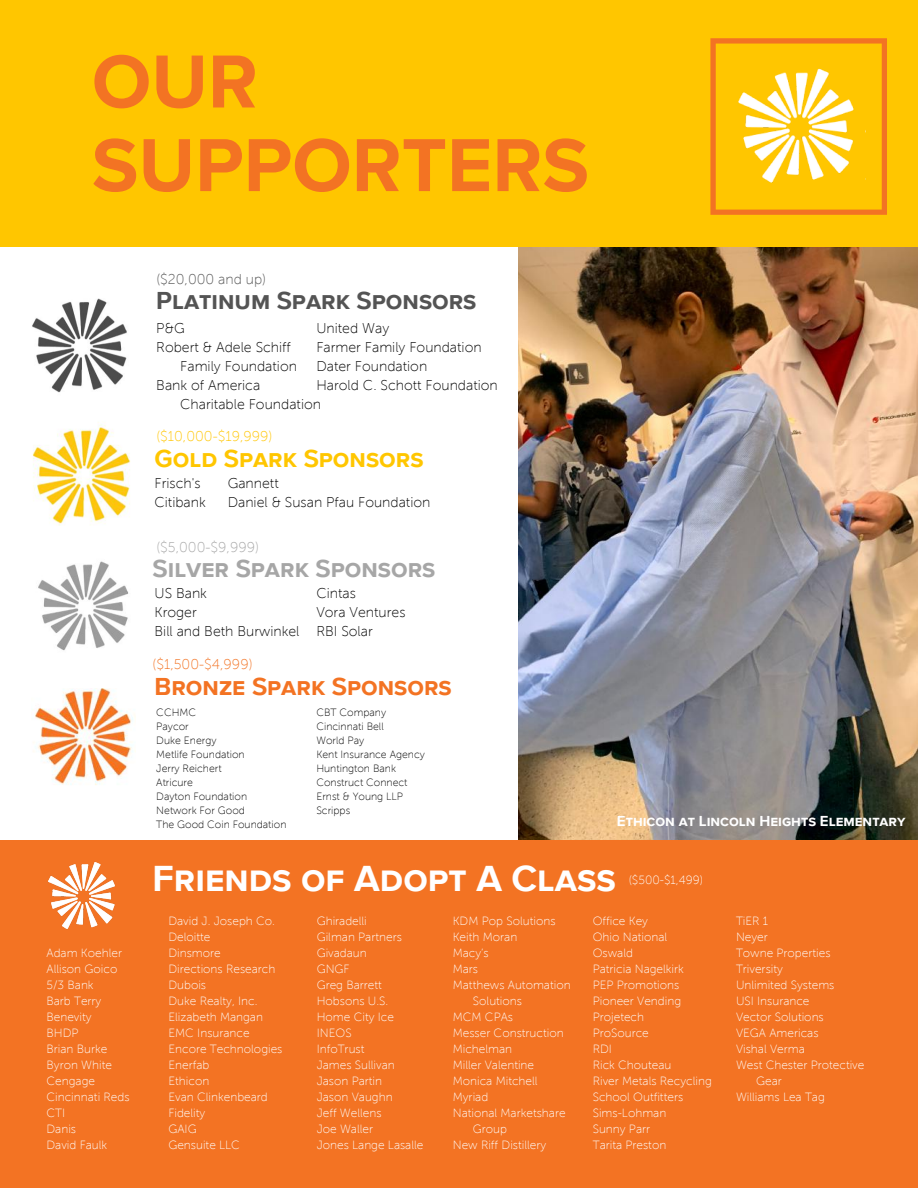
<style>
.page{position:relative;width:918px;height:1188px;background:#fff}
.page>*{position:absolute;margin:0;border:0;box-sizing:border-box;transform-origin:0 0}
.t1{font:700 77.85px/83.6px "Proxima Nova S";color:#f37323}
.t2{font:700 37.5px "Proxima Nova S";color:#fff}
.t3{font:700 25.35px "Proxima Nova S";color:#545454}
.t4{font:700 25.35px "Proxima Nova S";color:#a6a6a6}
.t5{font:700 25.35px "Proxima Nova S";color:#f37323}
.t6{font:700 25.35px "Proxima Nova S";color:#ffc600}
.t7{font:700 15px "Proxima Nova S";color:#fff}
.t8{font:14.1px/19px "Museo Sans 100";color:#000}
.t9{font:14.1px "Museo Sans 100";color:#ffc600}
.t10{font:14.1px "Museo Sans 100";color:#a6a6a6}
.t11{font:14.1px "Museo Sans 100";color:#f37323}
.t12{font:14.1px "Museo Sans 100";color:#545454}
.t13{font:11.85px/16px "Museo Sans 100";color:#fff}
.t14{font:10.5px/14px "Museo Sans 100";color:#000}
</style>
<div class="page">
<img style="left:518px;top:246px;width:400px;height:595px">
<div style="left:0;top:0;width:918px;height:246px;background:#ffc600"></div>
<svg style="left:710px;top:38px;width:177px;height:177px"></svg>
<img style="left:732px;top:61px;width:133px;height:131px">
<img style="left:32px;top:298px;width:95px;height:95px">
<img style="left:33px;top:688px;width:103px;height:97px">
<img style="left:32px;top:422px;width:99px;height:104px">
<img style="left:38px;top:561px;width:91px;height:90px">
<div style="left:0;top:841px;width:917px;height:347px;background:#f37323"></div>
<img style="left:48px;top:861px;width:67px;height:69px">
<h1 class="t1" style="left:92px;top:43px;width:499px">OUR<br>SUPPORTERS</h1>
<p class="t12" style="left:156px;top:271px;width:111px">($20,000 and up)</p>
<h3 class="t3" style="left:156px;top:289px;width:322px">Platinum Spark Sponsors</h3>
<p class="t8" style="left:156px;top:318px;width:30px">P&amp;G</p>
<p class="t8" style="left:156px;top:337px;width:136px">Robert &amp; Adele Schiff</p>
<p class="t8" style="left:180px;top:356px;width:118px">Family Foundation</p>
<p class="t8" style="left:156px;top:376px;width:106px">Bank of America</p>
<p class="t8" style="left:180px;top:395px;width:142px">Charitable Foundation</p>
<p class="t8" style="left:316px;top:318px;width:183px">United Way<br>Farmer Family Foundation<br>Dater Foundation<br>Harold C. Schott Foundation</p>
<p class="t9" style="left:156px;top:429px;width:118px">($10,000-$19,999)</p>
<h3 class="t6" style="left:155px;top:447px;width:270px">Gold Spark Sponsors</h3>
<p class="t8" style="left:155px;top:473px;width:53px">Frisch's<br>Citibank</p>
<p class="t8" style="left:228px;top:473px;width:204px">Gannett<br>Daniel &amp; Susan Pfau Foundation</p>
<p class="t10" style="left:156px;top:539px;width:104px">($5,000-$9,999)</p>
<h3 class="t4" style="left:153px;top:557px;width:284px">Silver Spark Sponsors</h3>
<p class="t8" style="left:155px;top:583px;width:147px">US Bank<br>Kroger<br>Bill and Beth Burwinkel</p>
<p class="t8" style="left:316px;top:583px;width:91px">Cintas<br>Vora Ventures<br>RBI Solar</p>
<p class="t11" style="left:153px;top:657px;width:102px">($1,500-$4,999)</p>
<h3 class="t5" style="left:155px;top:675px;width:299px">Bronze Spark Sponsors</h3>
<p class="t14" style="left:156px;top:705px;width:132px">CCHMC<br>Paycor<br>Duke Energy<br>Metlife Foundation<br>Jerry Reichert<br>Atricure<br>Dayton Foundation<br>Network For Good<br>The Good Coin Foundation</p>
<p class="t14" style="left:316px;top:705px;width:110px">CBT Company<br>Cincinnati Bell<br>World Pay<br>Kent Insurance Agency<br>Huntington Bank<br>Construct Connect<br>Ernst &amp; Young LLP<br>Scripps</p>
<p class="t7" style="left:617px;top:814px;width:290px">Ethicon at Lincoln Heights Elementary</p>
<p class="t13" style="left:47px;top:945px;width:85px">Adam Koehler<br>Allison Goico<br>5/3 Bank<br>Barb Terry<br>Benevity<br>BHDP<br>Brian Burke<br>Byron White<br>Cengage<br>Cincinnati Reds<br>CTI<br>Danis<br>David Faulk</p>
<h2 class="t2" style="left:153px;top:862px;width:465px">Friends of Adopt A Class</h2>
<p class="t13" style="left:629px;top:872px;width:76px">($500-$1,499)</p>
<p class="t13" style="left:168px;top:913px;width:116px">David J. Joseph Co.<br>Deloitte<br>Dinsmore<br>Directions Research<br>Dubois<br>Duke Realty, Inc.<br>Elizabeth Mangan<br>EMC Insurance<br>Encore Technologies<br>Enerfab<br>Ethicon<br>Evan Clinkenbeard<br>Fidelity<br>GAIG<br>Gensuite LLC</p>
<p class="t13" style="left:317px;top:913px;width:108px">Ghiradelli<br>Gilman Partners<br>Givadaun<br>GNGF<br>Greg Barrett<br>Hobsons U.S.<br>Home City Ice<br>INEOS<br>InfoTrust<br>James Sullivan<br>Jason Partin<br>Jason Vaughn<br>Jeff Wellens<br>Joe Waller<br>Jones Lange Lasalle</p>
<p class="t13" style="left:453px;top:913px;width:104px">KDM Pop Solutions</p>
<p class="t13" style="left:453px;top:929px;width:66px">Keith Moran</p>
<p class="t13" style="left:453px;top:945px;width:38px">Macy’s</p>
<p class="t13" style="left:453px;top:961px;width:27px">Mars</p>
<p class="t13" style="left:453px;top:977px;width:119px">Matthews Automation</p>
<p class="t13" style="left:473px;top:993px;width:51px">Solutions</p>
<p class="t13" style="left:453px;top:1009px;width:62px">MCM CPAs</p>
<p class="t13" style="left:453px;top:1025px;width:112px">Messer Construction</p>
<p class="t13" style="left:453px;top:1041px;width:61px">Michelman</p>
<p class="t13" style="left:453px;top:1057px;width:83px">Miller Valentine</p>
<p class="t13" style="left:453px;top:1073px;width:86px">Monica Mitchell</p>
<p class="t13" style="left:453px;top:1089px;width:37px">Myriad</p>
<p class="t13" style="left:453px;top:1105px;width:114px">National Marketshare</p>
<p class="t13" style="left:473px;top:1121px;width:36px">Group</p>
<p class="t13" style="left:453px;top:1137px;width:95px">New Riff Distillery</p>
<p class="t13" style="left:593px;top:913px;width:121px">Office Key<br>Ohio National<br>Oswald<br>Patricia Nagelkirk<br>PEP Promotions<br>Pioneer Vending<br>Projetech<br>ProSource<br>RDI<br>Rick Chouteau<br>River Metals Recycling<br>School Outfitters<br>Sims-Lohman<br>Sunny Parr<br>Tarita Preston</p>
<p class="t13" style="left:736px;top:913px;width:34px">TiER 1</p>
<p class="t13" style="left:736px;top:929px;width:33px">Neyer</p>
<p class="t13" style="left:736px;top:945px;width:96px">Towne Properties</p>
<p class="t13" style="left:736px;top:961px;width:48px">Triversity</p>
<p class="t13" style="left:736px;top:977px;width:100px">Unlimited Systems</p>
<p class="t13" style="left:736px;top:993px;width:75px">USI Insurance</p>
<p class="t13" style="left:736px;top:1009px;width:89px">Vector Solutions</p>
<p class="t13" style="left:736px;top:1025px;width:84px">VEGA Americas</p>
<p class="t13" style="left:736px;top:1041px;width:70px">Vishal Verma</p>
<p class="t13" style="left:736px;top:1057px;width:130px">West Chester Protective</p>
<p class="t13" style="left:756px;top:1073px;width:27px">Gear</p>
<p class="t13" style="left:736px;top:1089px;width:90px">Williams Lea Tag</p>
</div>
